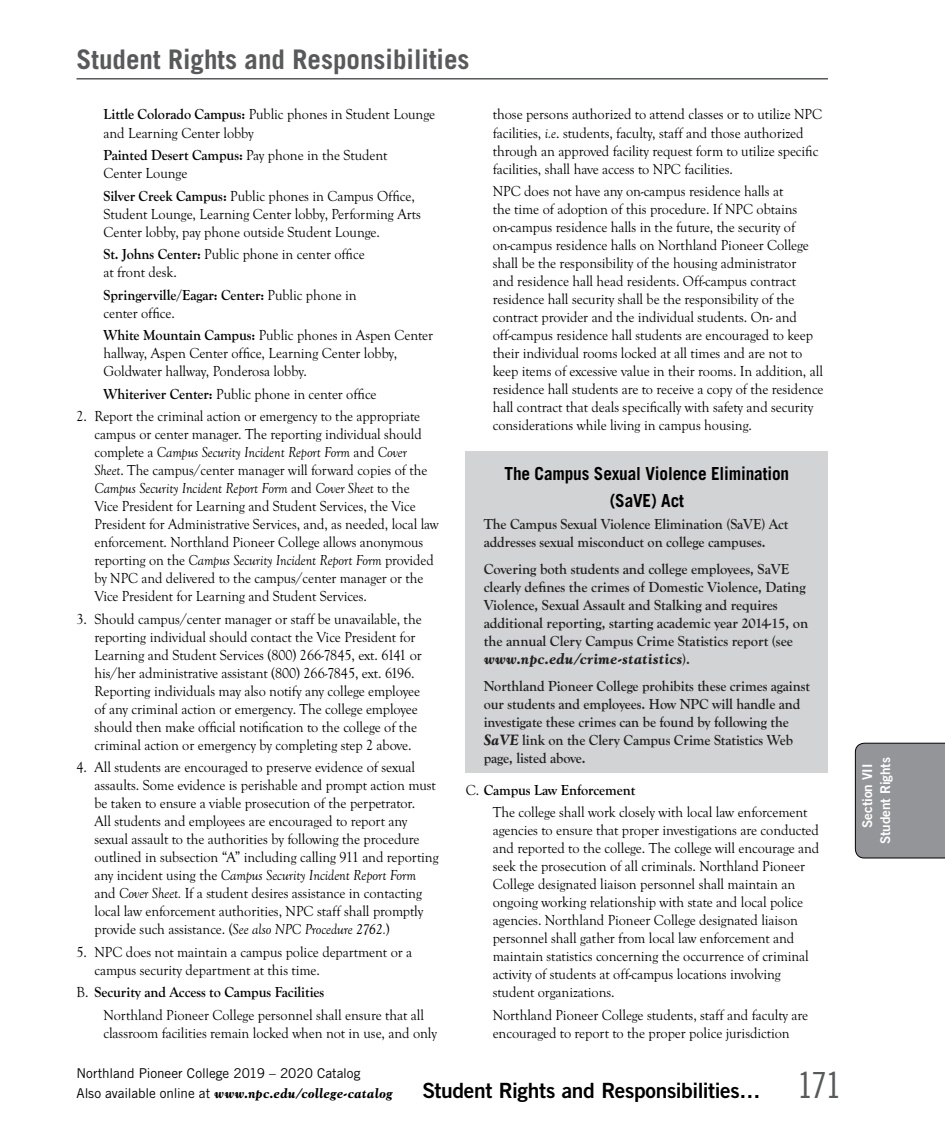
<style>
.page{position:relative;width:945px;height:1148px;background:#fff}
.page>*{position:absolute;margin:0;border:0;box-sizing:border-box;transform-origin:0 0}
.t1{font:700 27px "Trade Gothic LT Std";color:#58595b}
.t2{font:21px "Trade Gothic LT Std Bd 2";letter-spacing:-.02em;color:#000}
.t3{font:700 18px/27px "Trade Gothic LT Std";letter-spacing:-.01em;color:#000;text-align:center;scale:.96 1}
.t4{font:15px/18px "Goudy Old Sty T";letter-spacing:-.005em;color:#000;scale:.95 1}
.t5{font:15px/18px "Goudy Old Sty T";letter-spacing:-.005em;color:#000;scale:.94 1}
.t6{font:700 15px/18px "Goudy Old Sty T";letter-spacing:-.005em;color:#231f20;scale:.95 1}
.t7{font:700 15px/18px "Goudy Old Sty T";letter-spacing:-.005em;color:#231f20}
.t8{font:700 15px/18px "Goudy Old Sty T";letter-spacing:-.005em;color:#000;scale:.95 1}
.t9{font:15px "Goudy Old Style SBOP X Bol Ita";letter-spacing:.015em;color:#231f20}
.t10{font:13.5px "Goudy Old Style SBOP X Bol Ita";letter-spacing:.02em;color:#000}
.t11{font:13.5px "Trade Gothic LT Std";letter-spacing:-.005em;color:#000}
.t12{font:13.5px/18px "Trade Gothic LT Std Bd 2";letter-spacing:-.005em;color:#fff}
.s1{font-weight:700}
.s2{font-weight:400}
.s3{font-style:italic}
.s4{font-family:"Goudy Old Sty T";font-weight:700}
.s5{font-family:"Goudy Old Style SBOP X Bol Ita";font-weight:400}
.s6{font-family:"Trade Gothic LT Std"}
.s7{font-family:"Trade Gothic LT Std Cn 18";font-size:36px;color:#58595b}
</style>
<div class="page">
<div style="left:855px;top:742px;width:90px;height:116px;background:#939598"></div>
<div style="left:466px;top:451px;width:362px;height:68px;background:#d1d3d4"></div>
<div style="left:466px;top:512px;width:362px;height:45px;background:#d1d3d4"></div>
<div style="left:466px;top:557px;width:362px;height:117px;background:#d1d3d4"></div>
<div style="left:466px;top:674px;width:362px;height:99px;background:#d1d3d4"></div>
<hr style="left:76px;top:78px;width:752px;height:1px;background:#58595b">
<h1 class="t1" style="left:76px;top:43px;width:395px">Student Rights and Responsibilities</h1>
<p class="t4" style="left:104px;top:106px;width:351px"><span class="s1">Little Colorado Campus:</span> Public phones in Student Lounge and Learning Center lobby</p>
<p class="t4" style="left:104px;top:146px;width:300px"><span class="s1">Painted Desert Campus:</span> Pay phone in the Student<br>Center Lounge</p>
<p class="t4" style="left:104px;top:187px;width:336px"><span class="s1">Silver Creek Campus:</span> Public phones in Campus Office,<br>Student Lounge, Learning Center lobby, Performing Arts<br>Center lobby, pay phone outside Student Lounge.</p>
<p class="t4" style="left:104px;top:245px;width:276px"><span class="s1">St. Johns Center:</span> Public phone in center office at front desk.</p>
<p class="t8" style="left:104px;top:286px;width:268px">Springerville/Eagar: Center: <span class="s2">Public phone in center office.</span></p>
<p class="t4" style="left:104px;top:326px;width:348px"><span class="s1">White Mountain Campus:</span> Public phones in Aspen Center hallway, Aspen Center office, Learning Center lobby,<br>Goldwater hallway, Ponderosa lobby.</p>
<p class="t4" style="left:104px;top:385px;width:289px"><span class="s1">Whiteriver Center:</span> Public phone in center office</p>
<p class="t5" style="left:95px;top:407px;width:368px;text-indent:-18px">2. Report the criminal action or emergency to the appropriate campus or center manager. The reporting individual should complete a <span class="s3">Campus Security Incident Report Form</span> and <span class="s3">Cover Sheet</span>. The campus/center manager will forward copies of the <span class="s3">Campus Security Incident Report Form</span> and <span class="s3">Cover Sheet</span> to the<br>Vice President for Learning and Student Services, the Vice President for Administrative Services, and, as needed, local law enforcement. Northland Pioneer College allows anonymous reporting on the <span class="s3">Campus Security Incident Report Form</span> provided by NPC and delivered to the campus/center manager or the Vice President for Learning and Student Services.</p>
<p class="t4" style="left:94px;top:610px;width:346px;text-indent:-18px">3. Should campus/center manager or staff be unavailable, the reporting individual should contact the Vice President for Learning and Student Services (800) 266-7845, ext. 6141 or his/her administrative assistant (800) 266-7845, ext. 6196.<br>Reporting individuals may also notify any college employee of any criminal action or emergency. The college employee should then make official notification to the college of the criminal action or emergency by completing step 2 above.</p>
<p class="t4" style="left:94px;top:758px;width:364px;text-indent:-18px">4. All students are encouraged to preserve evidence of sexual assaults. Some evidence is perishable and prompt action must be taken to ensure a viable prosecution of the perpetrator.<br>All students and employees are encouraged to report any sexual assault to the authorities by following the procedure outlined in subsection “A” including calling 911 and reporting any incident using the <span class="s3">Campus Security Incident Report Form </span>and <span class="s3">Cover Sheet.</span> If a student desires assistance in contacting local law enforcement authorities, NPC staff shall promptly provide such assistance. (<span class="s3">See also NPC Procedure 2762.</span>)</p>
<p class="t4" style="left:94px;top:943px;width:336px;text-indent:-18px">5. NPC does not maintain a campus police department or a campus security department at this time.</p>
<p class="t4" style="left:104px;top:981px;width:339px;line-height:22.5px;text-indent:-27px">B. <span class="s1">Security and Access to Campus Facilities<br></span>Northland Pioneer College personnel shall ensure that all</p>
<p class="t4" style="left:104px;top:1024px;width:353px">classroom facilities remain locked when not in use, and only</p>
<p class="t4" style="left:493px;top:106px;width:348px">those persons authorized to attend classes or to utilize NPC facilities, <span class="s3">i.e</span>. students, faculty, staff and those authorized through an approved facility request form to utilize specific facilities, shall have access to NPC facilities.</p>
<p class="t4" style="left:493px;top:182px;width:350px">NPC does not have any on-campus residence halls at<br>the time of adoption of this procedure. If NPC obtains on-campus residence halls in the future, the security of on-campus residence halls on Northland Pioneer College shall be the responsibility of the housing administrator<br>and residence hall head residents. Off-campus contract residence hall security shall be the responsibility of the contract provider and the individual students. On- and off-campus residence hall students are encouraged to keep their individual rooms locked at all times and are not to keep items of excessive value in their rooms. In addition, all residence hall students are to receive a copy of the residence hall contract that deals specifically with safety and security considerations while living in campus housing.</p>
<p class="t3" style="left:505px;top:459px;width:298px">The Campus Sexual Violence Elimination (SaVE) Act</p>
<p class="t6" style="left:484px;top:515px;width:322px">The Campus Sexual Violence Elimination (SaVE) Act addresses sexual misconduct on college campuses.</p>
<p class="t7" style="left:484px;top:560px;width:326px">Covering both students and college employees, SaVE clearly defines the crimes of Domestic Violence, Dating Violence, Sexual Assault and Stalking and requires additional reporting, starting academic year 2014-15, on the annual Clery Campus Crime Statistics report (see</p>
<p class="t9" style="left:484px;top:650px;width:208px">www.npc.edu/crime-statistics<span class="s4">).</span></p>
<p class="t6" style="left:484px;top:677px;width:345px">Northland Pioneer College prohibits these crimes against our students and employees. How NPC will handle and investigate these crimes can be found by following the <span class="s5">SaVE</span> link on the Clery Campus Crime Statistics Web page, listed above.</p>
<p class="t4" style="left:493px;top:778px;width:333px;line-height:22.5px;text-indent:-27px">C. <span class="s1">Campus Law Enforcement<br></span>The college shall work closely with local law enforcement</p>
<p class="t4" style="left:493px;top:821px;width:345px">agencies to ensure that proper investigations are conducted and reported to the college. The college will encourage and seek the prosecution of all criminals. Northland Pioneer College designated liaison personnel shall maintain an ongoing working relationship with state and local police agencies. Northland Pioneer College designated liaison personnel shall gather from local law enforcement and maintain statistics concerning the occurrence of criminal activity of students at off-campus locations involving student organizations.</p>
<p class="t4" style="left:493px;top:1006px;width:334px">Northland Pioneer College students, staff and faculty are encouraged to report to the proper police jurisdiction</p>
<p class="t11" style="left:76px;top:1065px;width:286px">Northland Pioneer College 2019 – 2020 Catalog</p>
<p class="t10" style="left:76px;top:1084px;width:318px"><span class="s6">Also available online at</span> www.npc.edu/college-catalog</p>
<h2 class="t2" style="left:422px;top:1077px;width:421px">Student Rights and Responsibilities… <span class="s7">171</span></h2>
<p class="t12" style="left:858px;top:844px;width:89px;text-indent:16px;rotate:-90deg">Section VII<br>Student Rights</p>
</div>
